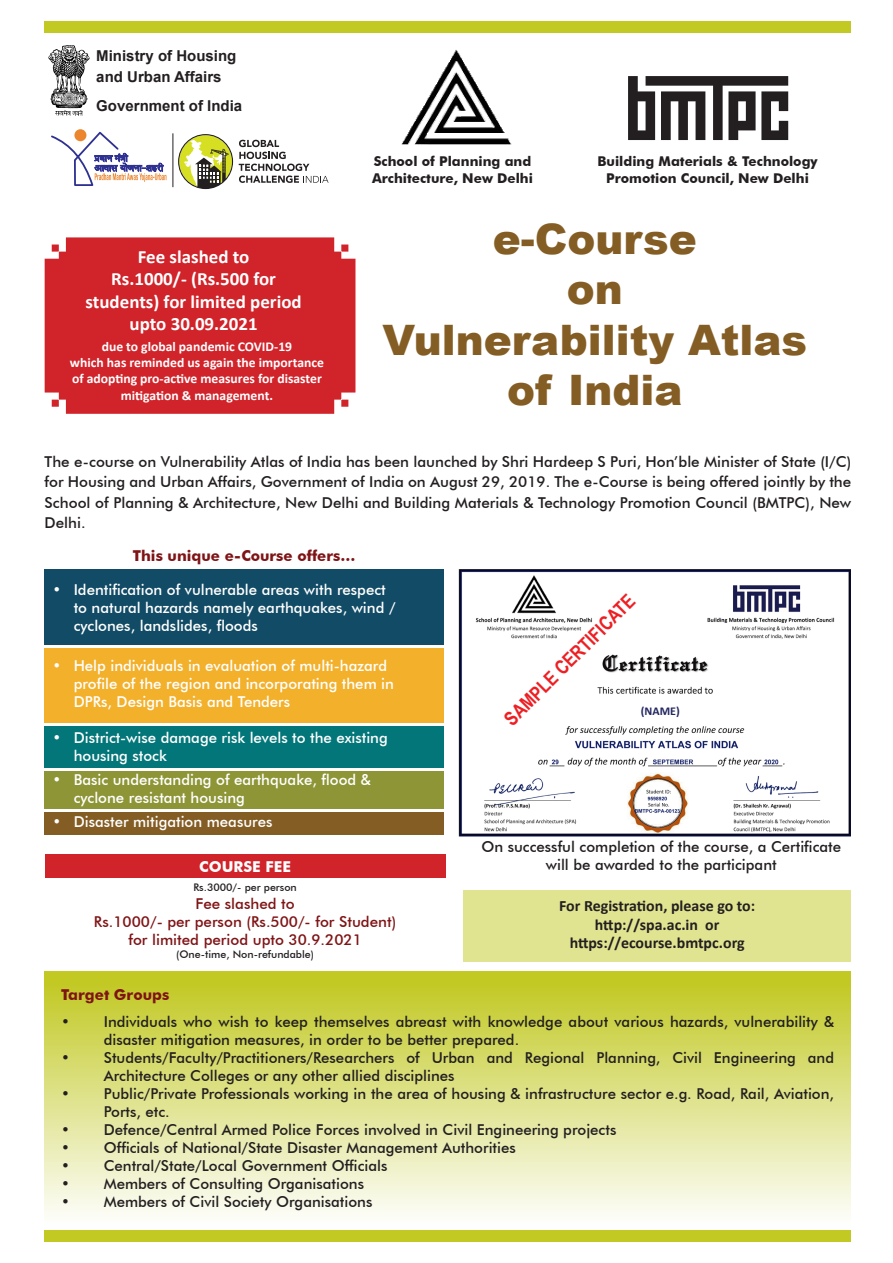
<style>
.page{position:relative;width:893px;height:1263px;background:#fff}
.page>*{position:absolute;margin:0;border:0;box-sizing:border-box;transform-origin:0 0}
.t1{font:900 42px/50.4px "Arial";color:#845d24;text-align:center}
.Body_text{font:700 19.5px "Arial Narrow";color:#ee1f23}
.t2{font:700 18.75px/22.5px "Calibri";color:#fff;text-align:center}
.t3{font:700 15.75px "Calibri";color:#231f20}
.t4{font:500 15px/18px "Futura BT";color:#231f20}
.t5{font:500 15px/18px "Futura BT";color:#fff}
.t6{font:500 15px "Futura BT";color:#7f1416}
.t7{font:700 15px "Arial";color:#231f20}
.t8{font:700 15px "Futura BT";color:#7f1416}
.t9{font:700 15px "Futura BT";color:#fff}
.t10{font:700 13.5px/16.2px "Calibri";color:#fff;text-align:center}
.t11{font:700 13.5px/16.2px "Futura BT";color:#231f20}
.t12{font:700 12px "Calibri";color:#232660}
.t13{font:500 10.5px "Futura BT";color:#231f20}
</style>
<div class="page">
<div style="left:45px;top:237px;width:310px;height:177px;background:#d1232a"></div>
<div style="left:463px;top:890px;width:387px;height:72px;background:#e0e491"></div>
<img style="left:459px;top:569px;width:392px;height:267px">
<div style="left:596px;top:706px;width:128px;height:13px;background:#fff"></div>
<img style="left:48px;top:45px;width:42px;height:71px">
<svg style="left:51px;top:130px;width:115px;height:56px"></svg>
<svg style="left:239px;top:140px;width:90px;height:43px"></svg>
<svg style="left:178px;top:134px;width:55px;height:55px"></svg>
<hr style="left:173px;top:133px;width:1px;height:54px;background:#231f20">
<img style="left:402px;top:50px;width:110px;height:95px">
<div style="left:45px;top:971px;width:806px;height:271px;background:linear-gradient(to bottom,#bfc71a,#fff)"></div>
<img style="left:628px;top:76px;width:161px;height:64px">
<div style="left:45px;top:854px;width:401px;height:23px;background:#d1232a"></div>
<div style="left:45px;top:21px;width:806px;height:12px;background:#c2c923"></div>
<div style="left:45px;top:1230px;width:806px;height:12px;background:#c2c923"></div>
<div style="left:45px;top:569px;width:399px;height:76px;background:#124b66"></div>
<div style="left:45px;top:648px;width:399px;height:75px;background:#f3b02b"></div>
<div style="left:45px;top:726px;width:399px;height:41px;background:#037679"></div>
<div style="left:45px;top:771px;width:399px;height:38px;background:#8e9536"></div>
<div style="left:45px;top:812px;width:399px;height:23px;background:#845d24"></div>
<p class="t7" style="left:96px;top:45px;width:142px">Ministry of Housing</p>
<p class="t7" style="left:96px;top:67px;width:127px">and Urban Affairs</p>
<p class="t7" style="left:96px;top:95px;width:147px">Government of India</p>
<p class="t2" style="left:138px;top:245px;width:113px">Fee slashed to</p>
<p class="t2" style="left:86px;top:268px;width:218px">Rs.1000/- (Rs.500 for students) for limited period upto 30.09.2021</p>
<p class="t10" style="left:102px;top:338px;width:192px">due to global pandemic COVID-19</p>
<p class="t10" style="left:70px;top:355px;width:255px">which has reminded us again the importance of adopting pro-active measures for disaster mitigation &amp; management.</p>
<p class="t11" style="left:372px;top:153px;width:162px">School of Planning and<br>Architecture, New Delhi</p>
<p class="t11" style="left:597px;top:153px;width:222px;text-align:center">Building Materials &amp; Technology<br>Promotion Council, New Delhi</p>
<p class="t1" style="left:493px;top:213px;width:206px">e-Course</p>
<p class="t1" style="left:567px;top:263px;width:58px">on</p>
<p class="t1" style="left:383px;top:313px;width:426px">Vulnerability Atlas of India</p>
<p class="t4" style="left:45px;top:451px;width:808px;line-height:20.2px;text-align:justify">The e-course on Vulnerability Atlas of India has been launched by Shri Hardeep S Puri, Hon’ble Minister of State (I/C) for Housing and Urban Affairs, Government of India on August 29, 2019. The e-Course is being offered jointly by the School of Planning &amp; Architecture, New Delhi and Building Materials &amp; Technology Promotion Council (BMTPC), New Delhi.</p>
<p class="t8" style="left:133px;top:547px;width:224px">This unique e-Course offers…</p>
<p class="t5" style="left:74px;top:580px;width:323px;text-indent:-21px">• Identification of vulnerable areas with respect to natural hazards namely earthquakes, wind / cyclones, landslides, floods</p>
<p class="t5" style="left:74px;top:656px;width:322px;text-indent:-21px">• Help individuals in evaluation of multi-hazard profile of the region and incorporating them in<br>DPRs, Design Basis and Tenders</p>
<p class="t5" style="left:74px;top:728px;width:316px;text-indent:-21px">• District-wise damage risk levels to the existing housing stock</p>
<p class="t5" style="left:74px;top:771px;width:299px;text-indent:-21px">• Basic understanding of earthquake, flood &amp; cyclone resistant housing</p>
<p class="t5" style="left:52px;top:813px;width:222px">• Disaster mitigation measures</p>
<p class="t9" style="left:199px;top:857px;width:93px">Course Fee</p>
<p class="t13" style="left:193px;top:881px;width:105px">Rs.3000/- per person</p>
<p class="t6" style="left:195px;top:895px;width:101px">Fee slashed to</p>
<p class="t6" style="left:94px;top:913px;width:304px">Rs.1000/- per person (Rs.500/- for Student)</p>
<p class="t6" style="left:128px;top:931px;width:235px">for limited period upto 30.9.2021</p>
<p class="t13" style="left:176px;top:948px;width:139px">(One-time, Non-refundable)</p>
<p class="Body_text" style="left:497px;top:711px;width:177px;rotate:-45deg">SAMPLE CERTIFICATE</p>
<p class="t12" style="left:641px;top:703px;width:41px">(NAME)</p>
<p class="t4" style="left:481px;top:837px;width:361px;text-align:center">On successful completion of the course, a Certificate will be awarded to the participant</p>
<p class="t3" style="left:559px;top:895px;width:198px">For Registration, please go to:</p>
<p class="t3" style="left:595px;top:914px;width:126px">http://spa.ac.in or</p>
<p class="t3" style="left:570px;top:933px;width:176px">https://ecourse.bmtpc.org</p>
<p class="t8" style="left:61px;top:986px;width:110px">Target Groups</p>
<p class="t4" style="left:104px;top:1012px;width:732px;text-indent:-43px">• Individuals who wish to keep themselves abreast with knowledge about various hazards, vulnerability &amp; disaster mitigation measures, in order to be better prepared.</p>
<p class="t4" style="left:104px;top:1048px;width:732px;text-indent:-43px">• Students/Faculty/Practitioners/Researchers of Urban and Regional Planning, Civil Engineering and<br>Architecture Colleges or any other allied disciplines</p>
<p class="t4" style="left:104px;top:1084px;width:732px;text-indent:-43px">• Public/Private Professionals working in the area of housing &amp; infrastructure sector e.g. Road, Rail, Aviation,<br>Ports, etc.</p>
<p class="t4" style="left:61px;top:1120px;width:557px">• Defence/Central Armed Police Forces involved in Civil Engineering projects</p>
<p class="t4" style="left:61px;top:1138px;width:456px">• Officials of National/State Disaster Management Authorities</p>
<p class="t4" style="left:61px;top:1156px;width:328px">• Central/State/Local Government Officials</p>
<p class="t4" style="left:61px;top:1174px;width:304px">• Members of Consulting Organisations</p>
<p class="t4" style="left:61px;top:1192px;width:313px">• Members of Civil Society Organisations</p>
</div>
